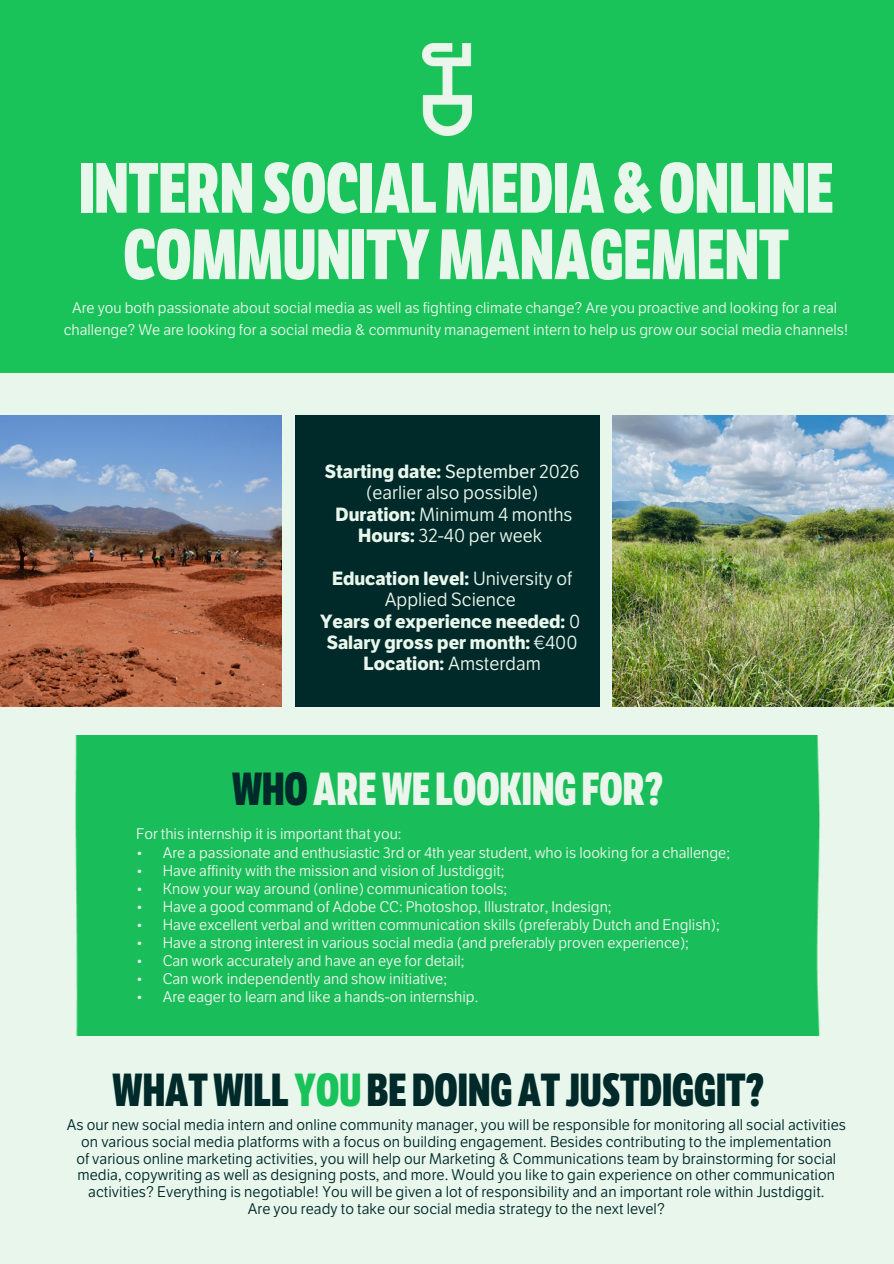
<style>
.page{position:relative;width:894px;height:1264px;background:#fff}
.page>*{position:absolute;margin:0;border:0;box-sizing:border-box;transform-origin:0 0}
.t1{font:800 69px/66.4px "LFT Etica Compressed";color:#e9f6eb;text-align:center}
.t2{font:800 45px "LFT Etica Compressed";color:#002a2a}
.t3{font:800 45px "LFT Etica Compressed";color:#ebf5eb}
.t4{font:700 18.6px/21.5px "LFT Etica";color:#e9f6eb;text-align:center}
.t5{font:18.6px/21.5px "LFT Etica";color:#e9f6eb;text-align:center}
.t6{font:15px/17px "LFT Etica";letter-spacing:.005em;color:#002a2a;text-align:center}
.t7{font:15px/18px "LFT Etica";color:#ebf5eb}
.t8{font:15px/22.5px "LFT Etica";color:#e9f6eb;text-align:center}
.s1{font-weight:700}
.s2{font-style:inherit}
.s3{font-weight:400}
.s4{color:#002a2a}
.s5{color:#19c35a}
</style>
<div class="page">
<div style="left:0;top:314px;width:893px;height:949px;background:#e9f6eb"></div>
<div style="left:0;top:0;width:893px;height:372px;background:#19c35a"></div>
<img style="left:612px;top:415px;width:281px;height:292px">
<div style="left:295px;top:415px;width:304px;height:292px;background:#002a2a"></div>
<img style="left:0;top:415px;width:281px;height:292px">
<img style="left:422px;top:44px;width:49px;height:91px">
<div style="left:75px;top:735px;width:745px;height:300px;background:#19be5a"></div>
<h1 class="t1" style="left:79px;top:157px;width:756px">INTERNSOCIALMEDIA&amp;ONLINE<br>COMMUNITYMANAGEMENT</h1>
<p class="t8" style="left:64px;top:297px;width:786px">Are you both passionate about social media as well as fighting climate change? Are you proactive and looking for a real challenge? We are looking for a social media &amp; community management intern to help us grow our social media channels!</p>
<p class="t5" style="left:325px;top:461px;width:256px"><span class="s1">Starting date:</span> <span class="s2">September</span> 2026 (earlier also possible)<br><span class="s1">Duration:</span> Minimum 4 months<br><span class="s1">Hours:</span> 32-40 per week</p>
<p class="t4" style="left:320px;top:568px;width:261px">Education level: <span class="s3">University of<br>Applied Science<br></span>Years of experience needed: <span class="s3">0<br></span>Salary gross per month: <span class="s3">€400<br></span>Location: <span class="s3">Amsterdam</span></p>
<h2 class="t3" style="left:232px;top:763px;width:432px"><span class="s4">WHO</span>AREWE LOOKINGFOR?</h2>
<p class="t7" style="left:136px;top:825px;width:267px">For this internship it is important that you: •<br>•<br>•<br>•<br>•<br>•<br>•<br>•<br>•</p>
<p class="t7" style="left:163px;top:843px;width:568px">Are a passionate and enthusiastic 3rd or 4th year student, who is looking for a challenge; Have affinity with the mission and vision of Justdiggit;<br>Know your way around (online) communication tools;<br>Have a good command of Adobe CC: Photoshop, Illustrator, Indesign;<br>Have excellent verbal and written communication skills (preferably Dutch and English); Have a strong interest in various social media (and preferably proven experience);<br>Can work accurately and have an eye for detail;<br>Can work independently and show initiative;<br>Are eager to learn and like a hands-on internship.</p>
<h2 class="t2" style="left:113px;top:1063px;width:652px">WHATWILL<span class="s5">YOU</span>BEDOINGAT JUSTDIGGIT?</h2>
<p class="t6" style="left:67px;top:1116px;width:780px">As our new social media intern and online community manager, you will be responsible for monitoring all social activities on various social media platforms with a focus on building engagement. Besides contributing to the implementation<br>of various online marketing activities, you will help our Marketing &amp; Communications team by brainstorming for social media, copywriting as well as designing posts, and more. Would you like to gain experience on other communication activities? Everything is negotiable! You will be given a lot of responsibility and an important role within Justdiggit.<br>Are you ready to take our social media strategy to the next level?</p>
</div>
